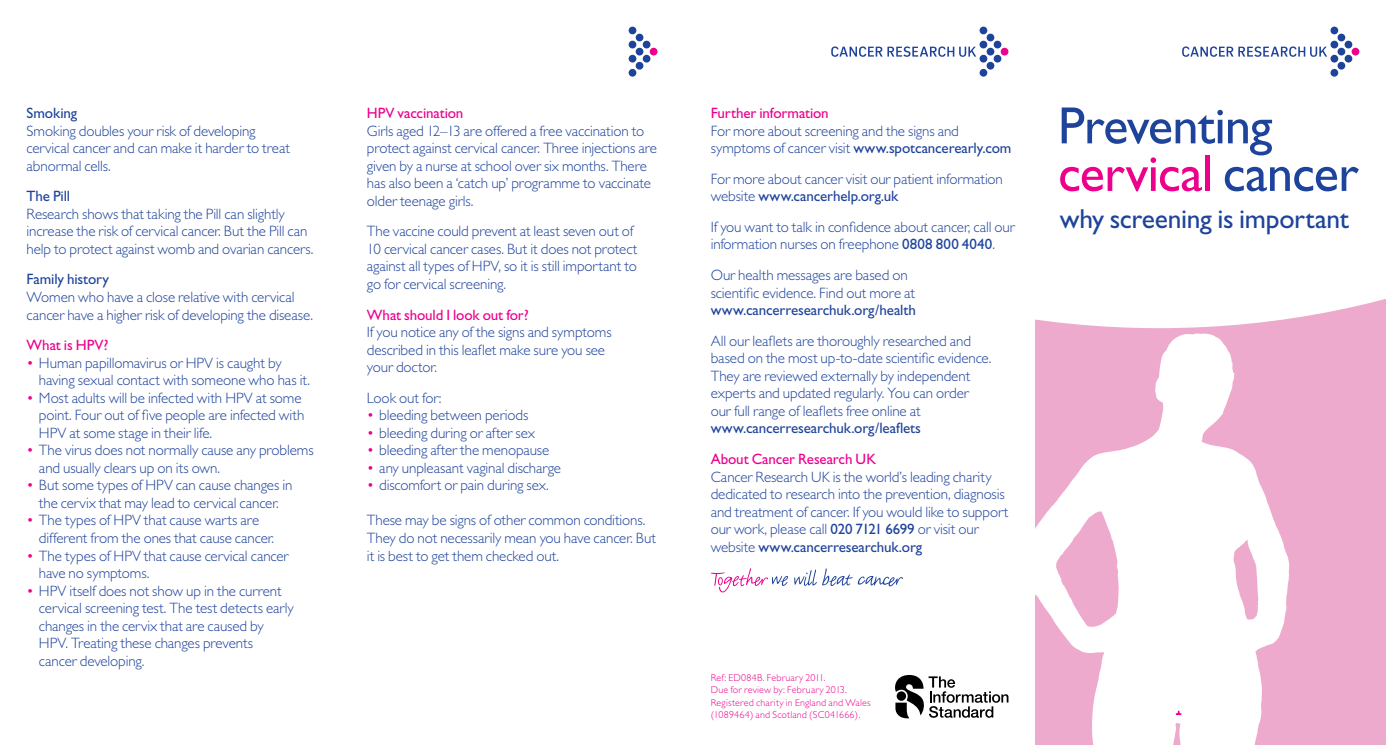
<style>
.page{position:relative;width:1386px;height:745px;background:#fff}
.page>*{position:absolute;margin:0;border:0;box-sizing:border-box;transform-origin:0 0}
.t1{font:52.5px/47.5px "Gill Sans";letter-spacing:-.02em;color:#1e439b}
.t2{font:27.5px "Gill Sans";letter-spacing:-.015em;color:#1e439b}
.t3{font:300 15px/17.5px "Gill Sans";letter-spacing:-.01em;color:#1e439b}
.t4{font:15px "Gill Sans";letter-spacing:-.01em;color:#1e439b}
.t5{font:15px "Gill Sans";letter-spacing:-.01em;color:#ec008c}
.t6{font:300 10px/12.5px "Gill Sans";letter-spacing:.02em;color:#ec008c}
.s1{color:#ec008c}
.s2{font-weight:400}
</style>
<div class="page">
<div style="left:1035px;top:0;width:350px;height:744px;background:#edaacc"></div>
<div style="left:976px;top:0;width:409px;height:328px;background:#fff"></div>
<svg style="left:1035px;top:333px;width:254px;height:411px;fill:#fff"></svg>
<svg style="left:1175px;top:710px;width:6px;height:4px"></svg>
<div style="left:1330px;top:27px;width:8px;height:7px;background:#1e439b;border-radius:50%"></div>
<div style="left:1337px;top:34px;width:8px;height:7px;background:#1e439b;border-radius:50%"></div>
<div style="left:1344px;top:41px;width:8px;height:7px;background:#1e439b;border-radius:50%"></div>
<div style="left:1351px;top:48px;width:8px;height:7px;background:#ec008c;border-radius:50%"></div>
<div style="left:1330px;top:41px;width:8px;height:7px;background:#1e439b;border-radius:50%"></div>
<div style="left:1337px;top:48px;width:8px;height:7px;background:#1e439b;border-radius:50%"></div>
<div style="left:1344px;top:55px;width:8px;height:7px;background:#1e439b;border-radius:50%"></div>
<div style="left:1330px;top:55px;width:8px;height:7px;background:#1e439b;border-radius:50%"></div>
<div style="left:1337px;top:62px;width:8px;height:8px;background:#1e439b;border-radius:50%"></div>
<div style="left:1330px;top:69px;width:8px;height:8px;background:#1e439b;border-radius:50%"></div>
<svg style="left:1182px;top:46px;width:145px;height:11px;background:#b0bddb"></svg>
<svg style="left:710px;top:568px;width:78px;height:24px"></svg>
<svg style="left:794px;top:568px;width:108px;height:18px"></svg>
<div style="left:628px;top:27px;width:8px;height:7px;background:#1e439b;border-radius:50%"></div>
<div style="left:635px;top:34px;width:8px;height:7px;background:#1e439b;border-radius:50%"></div>
<div style="left:642px;top:41px;width:8px;height:7px;background:#1e439b;border-radius:50%"></div>
<div style="left:650px;top:48px;width:7px;height:7px;background:#ec008c;border-radius:50%"></div>
<div style="left:628px;top:41px;width:8px;height:7px;background:#1e439b;border-radius:50%"></div>
<div style="left:635px;top:48px;width:8px;height:7px;background:#1e439b;border-radius:50%"></div>
<div style="left:642px;top:55px;width:8px;height:7px;background:#1e439b;border-radius:50%"></div>
<div style="left:628px;top:55px;width:8px;height:7px;background:#1e439b;border-radius:50%"></div>
<div style="left:635px;top:62px;width:8px;height:8px;background:#1e439b;border-radius:50%"></div>
<div style="left:628px;top:69px;width:8px;height:8px;background:#1e439b;border-radius:50%"></div>
<div style="left:979px;top:27px;width:8px;height:7px;background:#1e439b;border-radius:50%"></div>
<div style="left:986px;top:34px;width:8px;height:7px;background:#1e439b;border-radius:50%"></div>
<div style="left:993px;top:41px;width:8px;height:7px;background:#1e439b;border-radius:50%"></div>
<div style="left:1000px;top:48px;width:8px;height:7px;background:#ec008c;border-radius:50%"></div>
<div style="left:979px;top:41px;width:8px;height:7px;background:#1e439b;border-radius:50%"></div>
<div style="left:986px;top:48px;width:8px;height:7px;background:#1e439b;border-radius:50%"></div>
<div style="left:993px;top:55px;width:8px;height:7px;background:#1e439b;border-radius:50%"></div>
<div style="left:979px;top:55px;width:8px;height:7px;background:#1e439b;border-radius:50%"></div>
<div style="left:986px;top:62px;width:8px;height:8px;background:#1e439b;border-radius:50%"></div>
<div style="left:979px;top:69px;width:8px;height:8px;background:#1e439b;border-radius:50%"></div>
<svg style="left:831px;top:46px;width:145px;height:11px"></svg>
<svg style="left:895px;top:675px;width:113px;height:43px"></svg>
<p class="t4" style="left:27px;top:104px;width:52px">Smoking</p>
<p class="t3" style="left:27px;top:122px;width:265px">Smoking doubles your risk of developing cervical cancer and can make it harder to treat abnormal cells.</p>
<p class="t4" style="left:27px;top:187px;width:45px">The Pill</p>
<p class="t3" style="left:27px;top:205px;width:288px">Research shows that taking the Pill can slightly increase the risk of cervical cancer. But the Pill can help to protect against womb and ovarian cancers.</p>
<p class="t4" style="left:27px;top:270px;width:84px">Family history</p>
<p class="t3" style="left:27px;top:288px;width:288px">Women who have a close relative with cervical cancer have a higher risk of developing the disease.</p>
<p class="t5" style="left:27px;top:336px;width:83px">What is HPV?</p>
<p class="t3" style="left:39px;top:354px;width:272px;text-indent:-12px"><span class="s1">•</span> Human papillomavirus or HPV is caught by having sexual contact with someone who has it.</p>
<p class="t3" style="left:39px;top:389px;width:267px;text-indent:-12px"><span class="s1">•</span> Most adults will be infected with HPV at some point. Four out of five people are infected with<br>HPV at some stage in their life.</p>
<p class="t3" style="left:39px;top:441px;width:276px;text-indent:-12px"><span class="s1">•</span> The virus does not normally cause any problems and usually clears up on its own.</p>
<p class="t3" style="left:27px;top:476px;width:267px;text-align:center"><span class="s1">•</span> But some types of HPV can cause changes in the cervix that may lead to cervical cancer.</p>
<p class="t3" style="left:39px;top:511px;width:237px;text-indent:-12px"><span class="s1">•</span> The types of HPV that cause warts are different from the ones that cause cancer.</p>
<p class="t3" style="left:39px;top:546px;width:251px;text-indent:-12px"><span class="s1">•</span> The types of HPV that cause cervical cancer have no symptoms.</p>
<p class="t3" style="left:39px;top:581px;width:256px;text-indent:-12px"><span class="s1">•</span> HPV itself does not show up in the current cervical screening test. The test detects early changes in the cervix that are caused by HPV. Treating these changes prevents cancer developing.</p>
<p class="t5" style="left:367px;top:104px;width:98px">HPV vaccination</p>
<p class="t3" style="left:367px;top:122px;width:292px">Girls aged 12–13 are offered a free vaccination to protect against cervical cancer. Three injections are given by a nurse at school over six months. There has also been a ‘catch up’ programme to vaccinate older teenage girls.</p>
<p class="t3" style="left:367px;top:222px;width:272px">The vaccine could prevent at least seven out of 10 cervical cancer cases. But it does not protect against all types of HPV, so it is still important to go for cervical screening.</p>
<p class="t5" style="left:367px;top:305px;width:163px">What should I look out for?</p>
<p class="t3" style="left:367px;top:323px;width:246px">If you notice any of the signs and symptoms described in this leaflet make sure you see your doctor.</p>
<p class="t3" style="left:367px;top:389px;width:76px">Look out for:</p>
<p class="t3" style="left:367px;top:406px;width:163px"><span class="s1">•</span> bleeding between periods</p>
<p class="t3" style="left:367px;top:424px;width:170px"><span class="s1">•</span> bleeding during or after sex</p>
<p class="t3" style="left:367px;top:441px;width:184px"><span class="s1">•</span> bleeding after the menopause</p>
<p class="t3" style="left:367px;top:459px;width:196px"><span class="s1">•</span> any unpleasant vaginal discharge</p>
<p class="t3" style="left:367px;top:476px;width:183px"><span class="s1">•</span> discomfort or pain during sex.</p>
<p class="t3" style="left:367px;top:511px;width:291px">These may be signs of other common conditions.<br>They do not necessarily mean you have cancer. But it is best to get them checked out.</p>
<p class="t5" style="left:710px;top:104px;width:120px">Further information</p>
<p class="t3" style="left:710px;top:122px;width:302px">For more about screening and the signs and symptoms of cancer visit <span class="s2">www.spotcancerearly.com</span></p>
<p class="t3" style="left:710px;top:170px;width:294px">For more about cancer visit our patient information website <span class="s2">www.cancerhelp.org.uk</span></p>
<p class="t3" style="left:710px;top:218px;width:305px">If you want to talk in confidence about cancer, call our information nurses on freephone <span class="s2">0808 800 4040</span>.</p>
<p class="t3" style="left:710px;top:266px;width:206px">Our health messages are based on scientific evidence. Find out more at</p>
<p class="t4" style="left:710px;top:301px;width:207px">www.cancerresearchuk.org/health</p>
<p class="t3" style="left:710px;top:332px;width:282px">All our leaflets are thoroughly researched and based on the most up-to-date scientific evidence.<br>They are reviewed externally by independent experts and updated regularly. You can order our full range of leaflets free online at</p>
<p class="t4" style="left:710px;top:419px;width:212px">www.cancerresearchuk.org/leaflets</p>
<p class="t5" style="left:710px;top:450px;width:167px">About Cancer Research UK</p>
<p class="t3" style="left:710px;top:467px;width:299px">Cancer Research UK is the world’s leading charity dedicated to research into the prevention, diagnosis and treatment of cancer. If you would like to support our work, please call <span class="s2">020 7121 6699</span> or visit our website <span class="s2">www.cancerresearchuk.org</span></p>
<h1 class="t1" style="left:1058px;top:102px;width:302px">Preventing <span class="s1">cervical</span> cancer</h1>
<h2 class="t2" style="left:1059px;top:202px;width:291px">why screening is important</h2>
<p class="t6" style="left:710px;top:670px;width:161px">Ref: ED084B. February 2011.<br>Due for review by: February 2013.<br>Registered charity in England and Wales (1089464) and Scotland (SC041666).</p>
</div>
